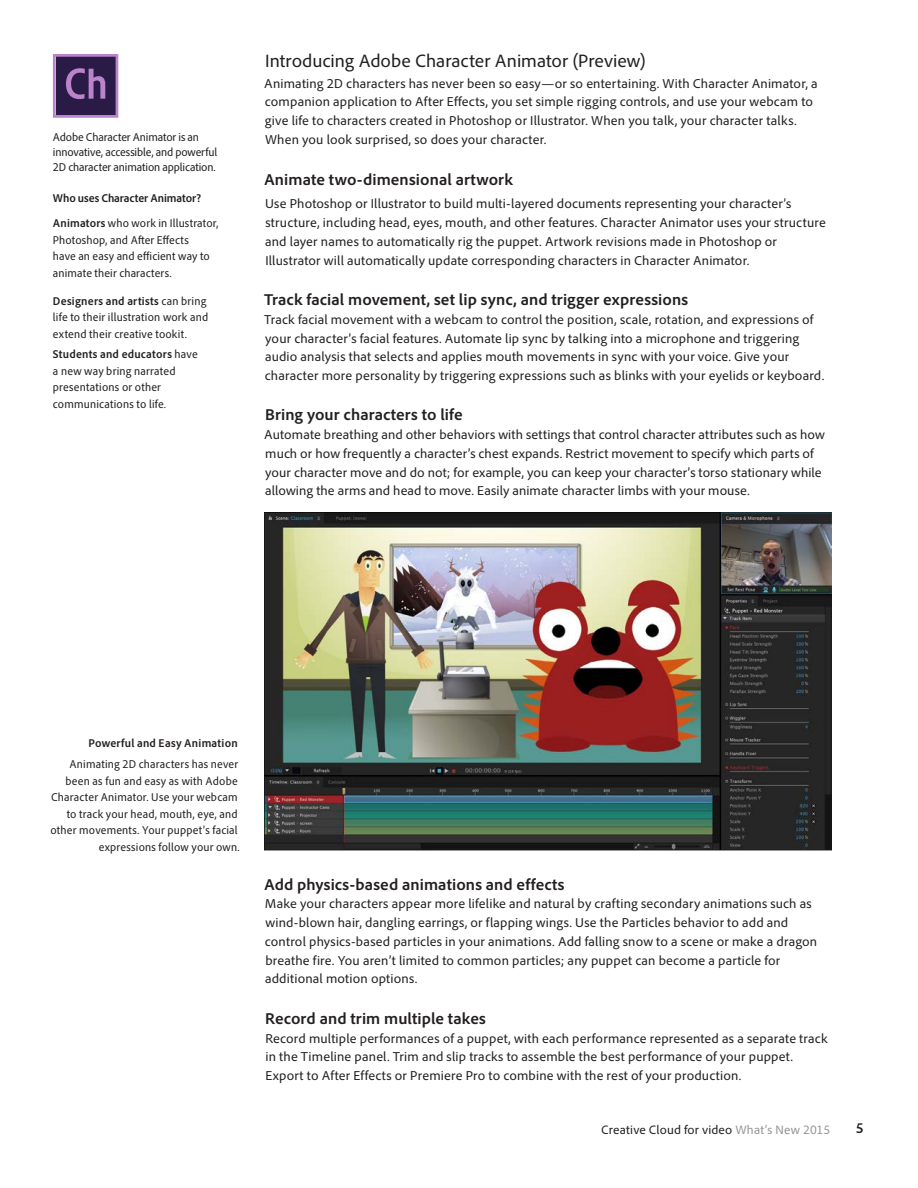
<style>
.page{position:relative;width:918px;height:1188px;background:#fff}
.page>*{position:absolute;margin:0;border:0;box-sizing:border-box;transform-origin:0 0}
.Text__Level_1_subhea{font:18.75px "Adobe Clean";color:#231f20}
.Text__Level_2_subhea{font:700 16.5px "Adobe Clean";letter-spacing:.005em;color:#231f20}
.Text__Body_after_int{font:700 16.5px "Adobe Clean";letter-spacing:.005em;color:#231f20}
.t1{font:700 semi-condensed 15px "Adobe Clean";color:#231f20}
.Text__Body_first_aft{font:13.5px/18.8px "Adobe Clean";letter-spacing:.01em;color:#231f20}
.t2{font:12.75px "Adobe Clean";letter-spacing:.015em;color:#231f20}
.Sidebar__Body_copy{font:semi-condensed 12px/16.5px "Adobe Clean";letter-spacing:.015em;color:#231f20}
.Sidebar__Header{font:semi-condensed 12px/15px "Adobe Clean";letter-spacing:-.01em;color:#231f20}
.Sidebar__Header-2{font:700 semi-condensed 12px "Adobe Clean";letter-spacing:-.01em;color:#231f20}
.s1{font-weight:700}
.s2{color:#939598}
</style>
<div class="page">
<svg style="left:53px;top:54px;width:65px;height:64px;background:#533a6c"></svg>
<img style="left:265px;top:513px;width:567px;height:337px">
<p class="Sidebar__Header" style="left:53px;top:130px;width:166px">Adobe Character Animator is an innovative, accessible, and powerful<br>2D character animation application.</p>
<p class="Sidebar__Header-2" style="left:53px;top:191px;width:150px">Who uses Character Animator?</p>
<p class="Sidebar__Body_copy" style="left:53px;top:215px;width:167px"><span class="s1">Animators</span> who work in Illustrator,<br>Photoshop, and After Effects<br>have an easy and efficient way to animate their characters.</p>
<p class="Sidebar__Body_copy" style="left:53px;top:292px;width:157px"><span class="s1">Designers and artists</span> can bring life to their illustration work and extend their creative tookit.</p>
<p class="Sidebar__Body_copy" style="left:53px;top:346px;width:146px"><span class="s1">Students and educators</span> have a new way bring narrated presentations or other communications to life.</p>
<p class="Text__Level_1_subhea" style="left:265px;top:50px;width:382px">Introducing Adobe Character Animator (Preview)</p>
<p class="Text__Body_first_aft" style="left:264px;top:74px;width:555px">Animating 2D characters has never been so easy—or so entertaining. With Character Animator, a companion application to After Effects, you set simple rigging controls, and use your webcam to give life to characters created in Photoshop or Illustrator. When you talk, your character talks.<br>When you look surprised, so does your character.</p>
<p class="Text__Body_after_int" style="left:264px;top:170px;width:251px">Animate two-dimensional artwork</p>
<p class="Text__Body_first_aft" style="left:265px;top:194px;width:562px">Use Photoshop or Illustrator to build multi-layered documents representing your character’s structure, including head, eyes, mouth, and other features. Character Animator uses your structure and layer names to automatically rig the puppet. Artwork revisions made in Photoshop or Illustrator will automatically update corresponding characters in Character Animator.</p>
<p class="Text__Level_2_subhea" style="left:264px;top:289px;width:426px">Track facial movement, set lip sync, and trigger expressions</p>
<p class="Text__Body_first_aft" style="left:264px;top:310px;width:562px">Track facial movement with a webcam to control the position, scale, rotation, and expressions of your character’s facial features. Automate lip sync by talking into a microphone and triggering audio analysis that selects and applies mouth movements in sync with your voice. Give your character more personality by triggering expressions such as blinks with your eyelids or keyboard.</p>
<p class="Text__Level_2_subhea" style="left:265px;top:405px;width:199px">Bring your characters to life</p>
<p class="Text__Body_first_aft" style="left:264px;top:425px;width:562px">Automate breathing and other behaviors with settings that control character attributes such as how much or how frequently a character’s chest expands. Restrict movement to specify which parts of your character move and do not; for example, you can keep your character’s torso stationary while allowing the arms and head to move. Easily animate character limbs with your mouse.</p>
<p class="Sidebar__Body_copy" style="left:69px;top:733px;width:170px;line-height:20.9px;text-align:right"><span class="s1">Powerful and Easy Animation<br></span>Animating 2D characters has never</p>
<p class="Sidebar__Body_copy" style="left:51px;top:772px;width:191px;text-align:right">been as fun and easy as with Adobe Character Animator. Use your webcam to track your head, mouth, eye, and other movements. Your puppet’s facial expressions follow your own.</p>
<p class="Text__Level_2_subhea" style="left:264px;top:874px;width:302px">Add physics-based animations and effects</p>
<p class="Text__Body_first_aft" style="left:265px;top:894px;width:554px">Make your characters appear more lifelike and natural by crafting secondary animations such as wind-blown hair, dangling earrings, or flapping wings. Use the Particles behavior to add and control physics-based particles in your animations. Add falling snow to a scene or make a dragon breathe fire. You aren’t limited to common particles; any puppet can become a particle for additional motion options.</p>
<p class="Text__Level_2_subhea" style="left:265px;top:1008px;width:222px">Record and trim multiple takes</p>
<p class="Text__Body_first_aft" style="left:265px;top:1029px;width:564px">Record multiple performances of a puppet, with each performance represented as a separate track in the Timeline panel. Trim and slip tracks to assemble the best performance of your puppet.<br>Export to After Effects or Premiere Pro to combine with the rest of your production.</p>
<p class="t2" style="left:601px;top:1122px;width:230px">Creative Cloud for video <span class="s2">What’s New 2015</span></p>
<p class="t1" style="left:856px;top:1119px;width:9px">5</p>
</div>
